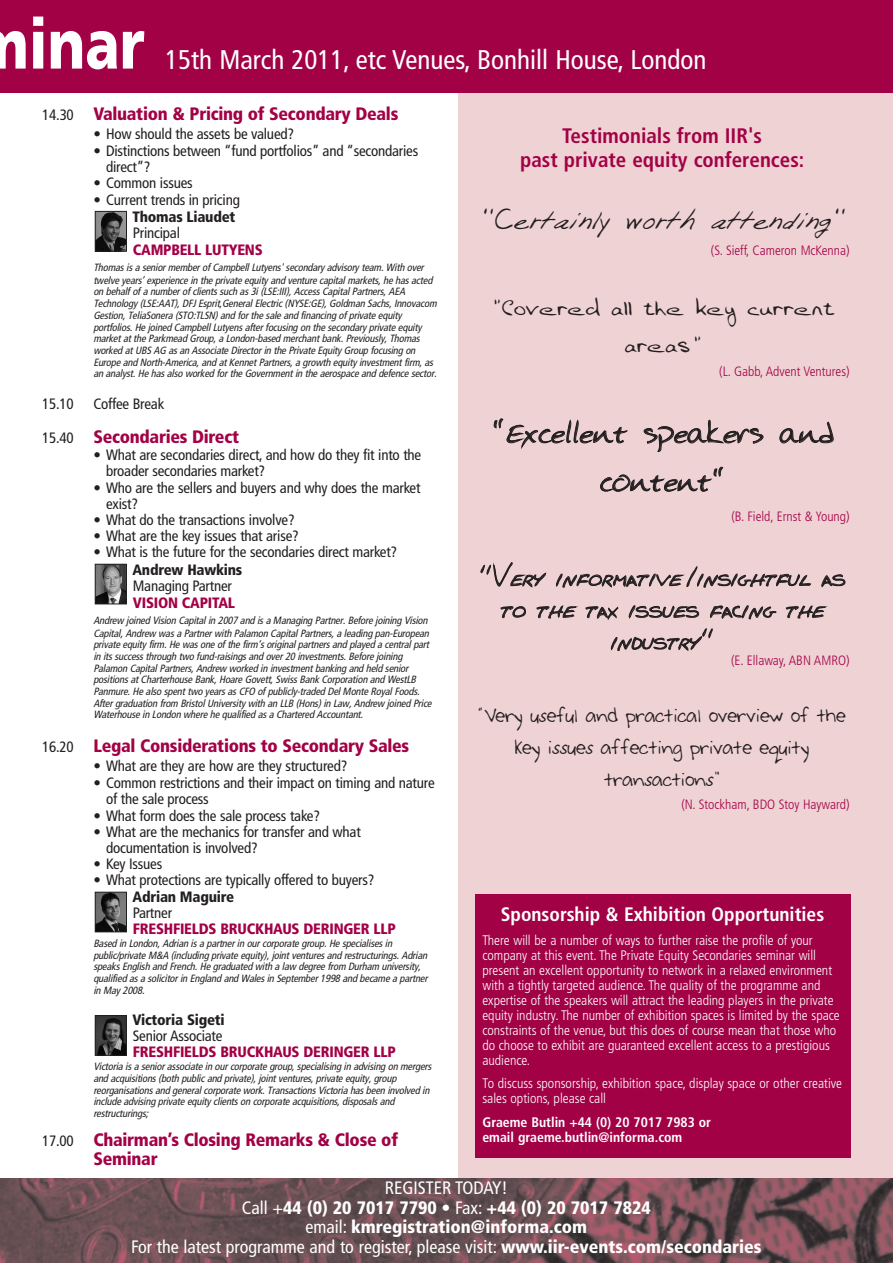
<style>
.page{position:relative;width:893px;height:1263px;background:#fff}
.page>*{position:absolute;margin:0;border:0;box-sizing:border-box;transform-origin:0 0}
.t1{font:900 70.5px "Frutiger";color:#fff;scale:.8 1}
.t2{font:31.5px/48.3px "Hansons Hand";color:#231f20;text-align:center}
.t3{font:31.5px "Cailean Script";color:#231f20}
.t4{font:28.5px/36.6px "Carol Script";color:#231f20;text-align:center}
.t5{font:27px/31.7px "Clio Script";color:#231f20;text-align:center}
.t6{font:condensed 27px "Frutiger";color:#fff}
.t7{font:700 condensed 21px/23.7px "Frutiger";color:#a30146;text-align:center}
.t8{font:19.5px/31.8px "Charmaine Script";color:#231f20;text-align:center}
.t9{font:700 condensed 19.5px "Frutiger";color:#fff}
.t10{font:900 condensed 18px/19.5px "Frutiger";color:#fff;text-align:center}
.t11{font:900 condensed 18px/19.2px "Frutiger";letter-spacing:-.015em;color:#a30146}
.t12{font:condensed 15px/16.2px "Frutiger";letter-spacing:-.015em;color:#231f20}
.t13{font:900 condensed 15px "Frutiger";letter-spacing:-.015em;color:#a30146}
.t14{font:900 condensed 15px "Frutiger";letter-spacing:-.015em;color:#231f20}
.t15{font:300 condensed 13.8px/15px "Frutiger";color:#fff}
.t16{font:700 condensed 13.8px/15px "Frutiger";color:#fff}
.t17{font:300 condensed 13.5px "Frutiger";color:#a30146}
.t18{font:italic condensed 10.5px/11.7px "Frutiger";letter-spacing:-.015em;color:#231f20}
.s1{font-weight:400;font-size:15px;color:#231f20}
.s2{font-weight:400}
</style>
<div class="page">
<div style="left:458px;top:87px;width:435px;height:1098px;background:#efd2d4"></div>
<img style="left:0;top:1178px;width:893px;height:85px">
<div style="left:0;top:1px;width:893px;height:92px;background:#a30146"></div>
<img style="left:97px;top:1017px;width:28px;height:37px">
<div style="left:95px;top:1015px;width:32px;height:41px;border:1px solid #231f20"></div>
<img style="left:97px;top:894px;width:28px;height:36px">
<div style="left:95px;top:892px;width:32px;height:40px;border:1px solid #231f20"></div>
<img style="left:97px;top:566px;width:28px;height:36px">
<div style="left:95px;top:564px;width:32px;height:40px;border:1px solid #231f20"></div>
<img style="left:97px;top:213px;width:28px;height:36px">
<div style="left:95px;top:211px;width:32px;height:40px;border:1px solid #231f20"></div>
<div style="left:475px;top:894px;width:375px;height:263px;background:#a30146"></div>
<h1 class="t1" style="left:-28px;top:16px;width:217px">minar</h1>
<h3 class="t6" style="left:165px;top:48px;width:543px">15th March 2011, etc Venues, Bonhill House, London</h3>
<h3 class="t11" style="left:42px;top:105px;width:358px"><span class="s1">14.30</span> Valuation &amp; Pricing of Secondary Deals</h3>
<h3 class="t12" style="left:93px;top:127px;width:202px">• How should the assets be valued?</h3>
<h3 class="t12" style="left:106px;top:144px;width:314px;text-indent:-13px">• Distinctions between “fund portfolios” and “secondaries direct”?</h3>
<h3 class="t12" style="left:93px;top:176px;width:101px">• Common issues</h3>
<h3 class="t12" style="left:93px;top:192px;width:148px">• Current trends in pricing</h3>
<h3 class="t14" style="left:132px;top:211px;width:104px">Thomas Liaudet</h3>
<h3 class="t12" style="left:133px;top:226px;width:49px">Principal</h3>
<h3 class="t13" style="left:133px;top:243px;width:131px">CAMPBELL LUTYENS</h3>
<p class="t18" style="left:93px;top:262px;width:343px;line-height:12.8px">Thomasisa seniormemberof CampbellLutyens'secondary advisory team.With over twelve years’experience in the private equity and venture capitalmarkets,he hasacted</p>
<p class="t18" style="left:93px;top:287px;width:347px">on behalf of a numberof clientssuch as3i(LSE:III),AccessCapitalPartners,AEA Technology (LSE:AAT),DFJEsprit,GeneralElectric(NYSE:GE),Goldman Sachs,Innovacom Gestion,TeliaSonera (STO:TLSN)and forthe sale and financing of private equity portfolios.He joined CampbellLutyensafterfocusing on the secondary private equity marketatthe Parkmead Group,a London-based merchantbank.Previously,Thomas worked atUBS AG asan Associate Directorin the Private Equity Group focusing on Europe and North-America,and atKennetPartners,a growth equity investmentfirm,as an analyst.He hasalso worked forthe Governmentin the aerospace and defence sector.</p>
<h3 class="t12" style="left:42px;top:396px;width:33px">15.10</h3>
<h3 class="t12" style="left:93px;top:396px;width:73px">Coffee Break</h3>
<h3 class="t11" style="left:42px;top:429px;width:198px"><span class="s1">15.40</span> Secondaries Direct</h3>
<h3 class="t12" style="left:106px;top:448px;width:317px;text-indent:-13px">• What are secondaries direct, and how do they fit into the broader secondaries market?</h3>
<h3 class="t12" style="left:106px;top:480px;width:316px;text-indent:-13px">• Who are the sellers and buyers and why does the market exist?</h3>
<h3 class="t12" style="left:93px;top:513px;width:203px">• What do the transactions involve?</h3>
<h3 class="t12" style="left:93px;top:529px;width:207px">• What are the key issues that arise?</h3>
<h3 class="t12" style="left:93px;top:545px;width:305px">• What is the future for the secondaries direct market?</h3>
<h3 class="t14" style="left:132px;top:563px;width:111px">Andrew Hawkins</h3>
<h3 class="t12" style="left:133px;top:579px;width:101px">Managing Partner</h3>
<h3 class="t13" style="left:133px;top:596px;width:104px">VISION CAPITAL</h3>
<p class="t18" style="left:93px;top:614px;width:339px;line-height:12.8px">Andrew joined Vision Capitalin 2007 and isa Managing Partner.Before joining Vision<br>Capital,Andrew wasa Partnerwith Palamon CapitalPartners,a leading pan-European</p>
<p class="t18" style="left:93px;top:640px;width:342px">private equity firm.He wasone of the firm’soriginalpartnersand played a centralpart in itssuccessthrough two fund-raisingsand over20 investments.Before joining Palamon CapitalPartners,Andrew worked in investmentbanking and held senior positionsatCharterhouse Bank,Hoare Govett,SwissBank Corporation and WestLB Panmure.He also spenttwo yearsasCFO of publicly -traded DelMonte RoyalFoods.<br>Aftergraduation from BristolUniversity with an LLB (Hons)in Law,Andrew joined Price Waterhouse in London where he qualified asa Chartered Accountant.</p>
<h3 class="t11" style="left:42px;top:737px;width:368px"><span class="s1">16.20</span> Legal Considerations to Secondary Sales</h3>
<h3 class="t12" style="left:93px;top:759px;width:255px">• What are they are how are they structured?</h3>
<h3 class="t12" style="left:106px;top:776px;width:330px;text-indent:-13px">• Common restrictions and their impact on timing and nature of the sale process</h3>
<h3 class="t12" style="left:93px;top:808px;width:228px">• What form does the sale process take?</h3>
<h3 class="t12" style="left:106px;top:825px;width:256px;text-indent:-13px">• What are the mechanics for transfer and what documentation is involved?</h3>
<h3 class="t12" style="left:93px;top:857px;width:70px">• Key Issues</h3>
<h3 class="t12" style="left:93px;top:873px;width:282px">• What protections are typically offered to buyers?</h3>
<h3 class="t14" style="left:133px;top:890px;width:103px">Adrian Maguire</h3>
<h3 class="t12" style="left:133px;top:906px;width:41px">Partner</h3>
<h3 class="t13" style="left:133px;top:923px;width:264px">FRESHFIELDS BRUCKHAUS DERINGER LLP</h3>
<p class="t18" style="left:93px;top:938px;width:338px">Based in London,Adrian isa partnerin ourcorporate group.He specialisesin public/private M&amp;A (including private equity),jointventuresand restructurings.Adrian speaksEnglish and French.He graduated with a law degree from Durham university, qualified asa solicitorin England and Walesin September1998 and became a partner in May 2008.</p>
<h3 class="t14" style="left:133px;top:1014px;width:94px">Victoria Sigeti</h3>
<h3 class="t12" style="left:133px;top:1029px;width:91px">Senior Associate</h3>
<h3 class="t13" style="left:133px;top:1046px;width:264px">FRESHFIELDS BRUCKHAUS DERINGER LLP</h3>
<p class="t18" style="left:93px;top:1061px;width:342px">Victoria isa seniorassociate in ourcorporate group,specialising in advising on mergers and acquisitions(both publicand private),jointventures,private equity,group reorganisationsand generalcorporate work.TransactionsVictoria hasbeen involved in include advising private equity clientson corporate acquisitions,disposalsand restructurings;</p>
<h3 class="t11" style="left:93px;top:1131px;width:306px;text-indent:-51px"><span class="s1">17.00</span> Chairman’s Closing Remarks &amp; Close of<br>Seminar</h3>
<h3 class="t7" style="left:520px;top:126px;width:286px">Testimonials from IIR's<br>past private equity conferences:</h3>
<h2 class="t3" style="left:480px;top:200px;width:366px">"Certainly worth attending"</h2>
<p class="t17" style="left:711px;top:245px;width:140px">(S. Sieff, Cameron McKenna)</p>
<h3 class="t4" style="left:490px;top:294px;width:346px">"Covered all the key current areas"</h3>
<p class="t17" style="left:719px;top:366px;width:132px">(L. Gabb, Advent Ventures)</p>
<h2 class="t2" style="left:491px;top:415px;width:344px">"Excellent speakers and content"</h2>
<p class="t17" style="left:731px;top:511px;width:120px">(B. Field, Ernst &amp; Young)</p>
<h3 class="t5" style="left:479px;top:560px;width:368px">"Very informative /insightful as to the tax issues facing the industry"</h3>
<p class="t17" style="left:731px;top:655px;width:120px">(E. Ellaway, ABN AMRO)</p>
<h3 class="t8" style="left:479px;top:702px;width:368px">“Very useful and practical overview of the key issues affecting private equity transactions"</h3>
<p class="t17" style="left:681px;top:798px;width:170px">(N. Stockham, BDO Stoy Hayward)</p>
<h3 class="t9" style="left:501px;top:906px;width:325px">Sponsorship &amp; Exhibition Opportunities</h3>
<p class="t15" style="left:482px;top:933px;width:359px">There will be a number of ways to further raise the profile of your company at this event. The Private Equity Secondaries seminar will present an excellent opportunity to network in a relaxed environment with a tightly targeted audience. The quality of the programme and expertise of the speakers will attract the leading players in the private equity industry. The number of exhibition spaces is limited by the space constraints of the venue, but this does of course mean that those who do choose to exhibit are guaranteed excellent access to a prestigious audience.</p>
<h3 class="t15" style="left:482px;top:1077px;width:361px">To discuss sponsorship, exhibition space, display space or other creative sales options, please call</h3>
<h3 class="t16" style="left:482px;top:1115px;width:230px">Graeme Butlin +44 (0) 20 7017 7983 or email graeme.butlin@informa.com</h3>
<h3 class="t10" style="left:131px;top:1179px;width:632px"><span class="s2">REGISTER TODAY!<br>Call +</span>44 (0) 20 7017 7790 <span class="s2">• Fax:</span> +44 (0) 20 7017 7824<br><span class="s2">email:</span> kmregistration@informa.com<br><span class="s2">For the latest programme and to register, please visit:</span> www.iir-events.com/secondaries</h3>
</div>
